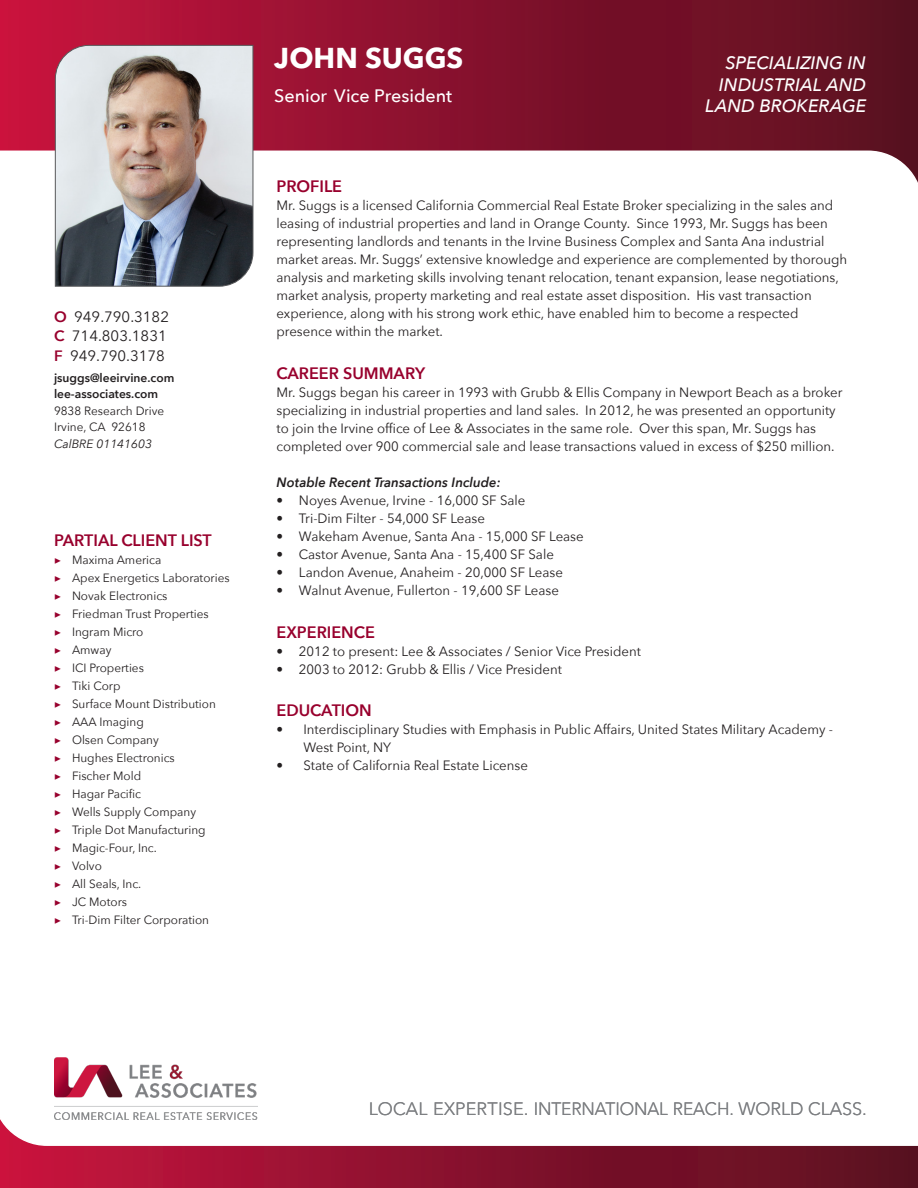
<style>
.page{position:relative;width:918px;height:1188px;background:#fff}
.page>*{position:absolute;margin:0;border:0;box-sizing:border-box;transform-origin:0 0}
.t1{font:700 28.5px "Avenir Next LT Pro";color:#fff}
.t2{font:300 18px "Avenir";color:#7e8083}
.t3{font:italic 500 18px "Avenir Next";color:#fff}
.t4{font:500 18px "Avenir Next";letter-spacing:-.005em;color:#fff}
.t5{font:600 16.5px "Avenir Next";color:#98012d}
.t6{font:15px "Avenir Next";color:#231f20}
.t7{font:13.5px/18px "Avenir Next";color:#231f20}
.t8{font:italic 600 13.5px "Avenir Next";color:#231f20}
.t9{font:12px "Avenir Next";color:#231f20}
.t10{font:600 12px/16.5px "Avenir Next";color:#231f20}
.t11{font:italic 12px "Avenir Next";color:#231f20}
.s1{font-weight:600;color:#98012d}
.s2{font-weight:400}
.s3{font-family:"Minion Pro";color:#98012d}
</style>
<div class="page">
<div style="left:0;top:0;width:918px;height:198px;background:linear-gradient(to right,#c4133e,#53101e)"></div>
<svg style="left:0;top:150px;width:918px;height:110px"></svg>
<div style="left:0;top:1089px;width:918px;height:99px;background:linear-gradient(to right,#c5133e,#54101f)"></div>
<svg style="left:0;top:1057px;width:918px;height:90px"></svg>
<img style="left:55px;top:45px;width:198px;height:242px">
<img style="left:55px;top:1058px;width:202px;height:61px">
<p class="t6" style="left:54px;top:304px;width:117px"><span class="s1">O</span> 949.790.3182</p>
<p class="t6" style="left:54px;top:323px;width:114px"><span class="s1">C</span> 714.803.1831</p>
<p class="t6" style="left:54px;top:343px;width:112px"><span class="s1">F</span> 949.790.3178</p>
<p class="t10" style="left:54px;top:369px;width:122px">jsuggs@leeirvine.com</p>
<p class="t10" style="left:54px;top:385px;width:112px">lee-associates.com<br><span class="s2">9838 Research Drive</span></p>
<p class="t9" style="left:54px;top:417px;width:93px">Irvine, CA 92618</p>
<p class="t11" style="left:54px;top:433px;width:100px">CalBRE 01141603</p>
<p class="t5" style="left:54px;top:526px;width:159px">PARTIAL CLIENT LIST</p>
<p class="t9" style="left:54px;top:549px;width:109px"><span class="s3">▶</span> Maxima America</p>
<p class="t9" style="left:54px;top:567px;width:177px"><span class="s3">▶</span> Apex Energetics Laboratories</p>
<p class="t9" style="left:54px;top:585px;width:115px"><span class="s3">▶</span> Novak Electronics</p>
<p class="t9" style="left:54px;top:603px;width:156px"><span class="s3">▶</span> Friedman Trust Properties</p>
<p class="t9" style="left:54px;top:621px;width:91px"><span class="s3">▶</span> Ingram Micro</p>
<p class="t9" style="left:54px;top:639px;width:59px"><span class="s3">▶</span> Amway</p>
<p class="t9" style="left:54px;top:657px;width:91px"><span class="s3">▶</span> ICI Properties</p>
<p class="t9" style="left:54px;top:675px;width:68px"><span class="s3">▶</span> Tiki Corp</p>
<p class="t9" style="left:54px;top:693px;width:163px"><span class="s3">▶</span> Surface Mount Distribution</p>
<p class="t9" style="left:54px;top:711px;width:91px"><span class="s3">▶</span> AAA Imaging</p>
<p class="t9" style="left:54px;top:729px;width:106px"><span class="s3">▶</span> Olsen Company</p>
<p class="t9" style="left:54px;top:747px;width:122px"><span class="s3">▶</span> Hughes Electronics</p>
<p class="t9" style="left:54px;top:765px;width:89px"><span class="s3">▶</span> Fischer Mold</p>
<p class="t9" style="left:54px;top:783px;width:89px"><span class="s3">▶</span> Hagar Pacific</p>
<p class="t9" style="left:54px;top:801px;width:144px"><span class="s3">▶</span> Wells Supply Company</p>
<p class="t9" style="left:54px;top:819px;width:153px"><span class="s3">▶</span> Triple Dot Manufacturing</p>
<p class="t9" style="left:54px;top:837px;width:104px"><span class="s3">▶</span> Magic-Four, Inc.</p>
<p class="t9" style="left:54px;top:855px;width:49px"><span class="s3">▶</span> Volvo</p>
<p class="t9" style="left:54px;top:873px;width:89px"><span class="s3">▶</span> All Seals, Inc.</p>
<p class="t9" style="left:54px;top:891px;width:75px"><span class="s3">▶</span> JC Motors</p>
<p class="t9" style="left:54px;top:909px;width:157px"><span class="s3">▶</span> Tri-Dim Filter Corporation</p>
<p class="t1" style="left:274px;top:41px;width:191px">JOHN SUGGS</p>
<p class="t4" style="left:274px;top:81px;width:179px">Senior Vice President</p>
<p class="t3" style="left:726px;top:47px;width:142px">SPECIALIZING IN</p>
<p class="t3" style="left:719px;top:69px;width:149px">INDUSTRIAL AND</p>
<p class="t3" style="left:705px;top:91px;width:163px">LAND BROKERAGE</p>
<p class="t5" style="left:276px;top:172px;width:67px">PROFILE</p>
<p class="t7" style="left:276px;top:196px;width:572px">Mr. Suggs is a licensed California Commercial Real Estate Broker specializing in the sales and leasing of industrial properties and land in Orange County. Since 1993, Mr. Suggs has been representing landlords and tenants in the Irvine Business Complex and Santa Ana industrial market areas. Mr. Suggs’ extensive knowledge and experience are complemented by thorough analysis and marketing skills involving tenant relocation, tenant expansion, lease negotiations, market analysis, property marketing and real estate asset disposition. His vast transaction experience, along with his strong work ethic, have enabled him to become a respected presence within the market.</p>
<p class="t5" style="left:276px;top:359px;width:150px">CAREER SUMMARY</p>
<p class="t7" style="left:276px;top:383px;width:568px">Mr. Suggs began his career in 1993 with Grubb &amp; Ellis Company in Newport Beach as a broker specializing in industrial properties and land sales. In 2012, he was presented an opportunity to join the Irvine office of Lee &amp; Associates in the same role. Over this span, Mr. Suggs has completed over 900 commercial sale and lease transactions valued in excess of $250 million.</p>
<p class="t8" style="left:276px;top:471px;width:226px">Notable Recent Transactions Include:</p>
<p class="t7" style="left:276px;top:491px;width:250px">• Noyes Avenue, Irvine - 16,000 SF Sale</p>
<p class="t7" style="left:276px;top:509px;width:210px">• Tri-Dim Filter - 54,000 SF Lease</p>
<p class="t7" style="left:276px;top:527px;width:309px">• Wakeham Avenue, Santa Ana - 15,000 SF Lease</p>
<p class="t7" style="left:276px;top:545px;width:279px">• Castor Avenue, Santa Ana - 15,400 SF Sale</p>
<p class="t7" style="left:276px;top:563px;width:288px">• Landon Avenue, Anaheim - 20,000 SF Lease</p>
<p class="t7" style="left:276px;top:581px;width:284px">• Walnut Avenue, Fullerton - 19,600 SF Lease</p>
<p class="t5" style="left:276px;top:618px;width:100px">EXPERIENCE</p>
<p class="t7" style="left:276px;top:641px;width:366px">• 2012 to present: Lee &amp; Associates / Senior Vice President</p>
<p class="t7" style="left:276px;top:659px;width:287px">• 2003 to 2012: Grubb &amp; Ellis / Vice President</p>
<p class="t5" style="left:276px;top:696px;width:97px">EDUCATION</p>
<p class="t7" style="left:303px;top:720px;width:531px;text-indent:-27px">• Interdisciplinary Studies with Emphasis in Public Affairs, United States Military Academy -<br>West Point, NY</p>
<p class="t7" style="left:276px;top:756px;width:253px">• State of California Real Estate License</p>
<p class="t2" style="left:369px;top:1098px;width:500px">LOCAL EXPERTISE. INTERNATIONAL REACH. WORLD CLASS.</p>
</div>
